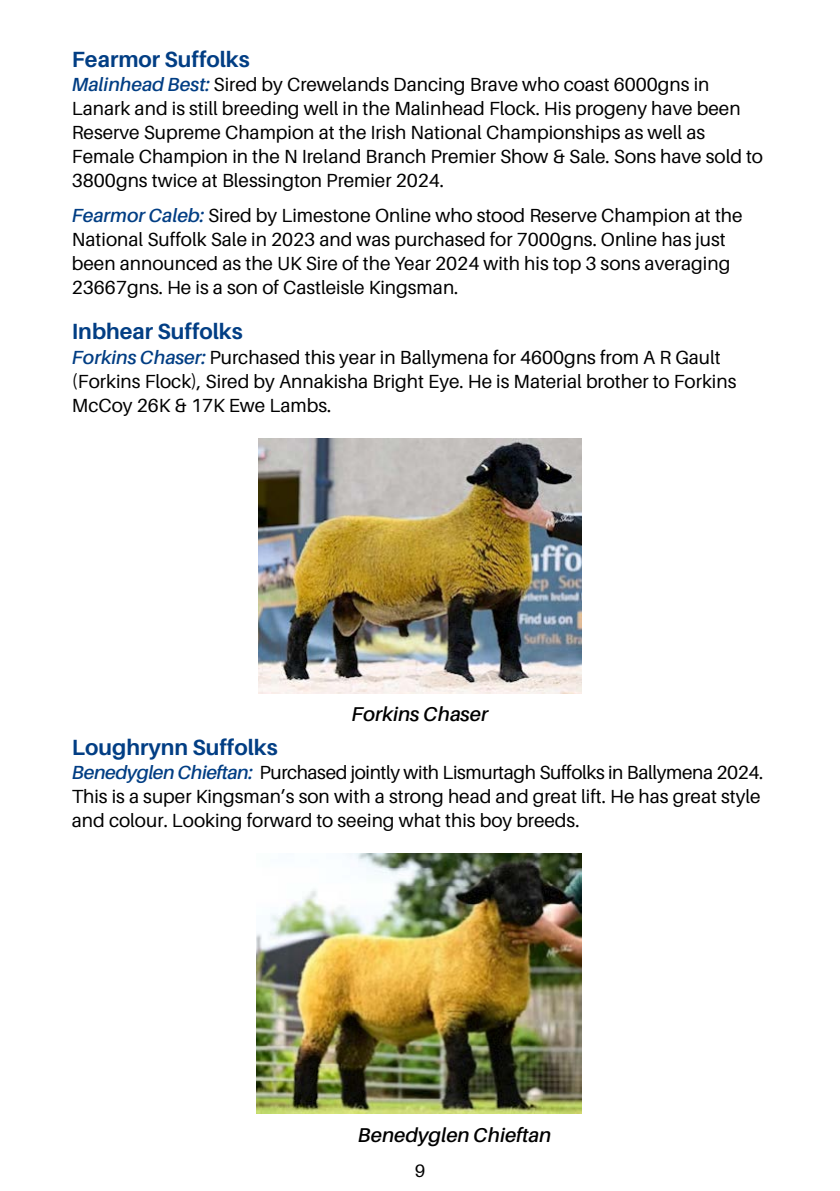
<style>
.page{position:relative;width:840px;height:1191px;background:#fff}
.page>*{position:absolute;margin:0;border:0;box-sizing:border-box;transform-origin:0 0}
.t1{font:700 22px "Aileron";color:#023e84}
.t2{font:italic 600 20px "Aileron";color:#000}
.t3{font:19px/24px "Aileron";color:#000}
.t4{font:18px "Aileron";color:#000}
.s1{font-weight:600;font-style:italic;color:#023e84}
</style>
<div class="page">
<img style="left:258px;top:438px;width:323px;height:255px">
<img style="left:257px;top:854px;width:324px;height:259px">
<p class="t1" style="left:72px;top:47px;width:179px">Fearmor Suffolks</p>
<p class="t3" style="left:72px;top:73px;width:692px"><span class="s1">Malinhead Best:</span> Sired by Crewelands Dancing Brave who coast 6000gns in Lanark and is still breeding well in the Malinhead Flock. His progeny have been Reserve Supreme Champion at the Irish National Championships as well as Female Champion in the N Ireland Branch Premier Show &amp; Sale. Sons have sold to 3800gns twice at Blessington Premier 2024.</p>
<p class="t3" style="left:72px;top:204px;width:672px"><span class="s1">Fearmor Caleb:</span> Sired by Limestone Online who stood Reserve Champion at the National Suffolk Sale in 2023 and was purchased for 7000gns. Online has just been announced as the UK Sire of the Year 2024 with his top 3 sons averaging 23667gns. He is a son of Castleisle Kingsman.</p>
<p class="t1" style="left:72px;top:319px;width:172px">Inbhear Suffolks</p>
<p class="t3" style="left:72px;top:345px;width:665px"><span class="s1">Forkins Chaser:</span> Purchased this year in Ballymena for 4600gns from A R Gault (Forkins Flock), Sired by Annakisha Bright Eye. He is Material brother to Forkins<br>McCoy 26K &amp; 17K Ewe Lambs.</p>
<p class="t2" style="left:351px;top:703px;width:138px">Forkins Chaser</p>
<p class="t1" style="left:72px;top:735px;width:207px">Loughrynn Suffolks</p>
<p class="t3" style="left:72px;top:760px;width:692px"><span class="s1">Benedyglen Chieftan:</span> Purchased jointly with Lismurtagh Suffolks in Ballymena 2024.<br>This is a super Kingsman’s son with a strong head and great lift. He has great style and colour. Looking forward to seeing what this boy breeds.</p>
<p class="t2" style="left:357px;top:1123px;width:195px">Benedyglen Chieftan</p>
<p class="t4" style="left:414px;top:1160px;width:12px">9</p>
</div>
